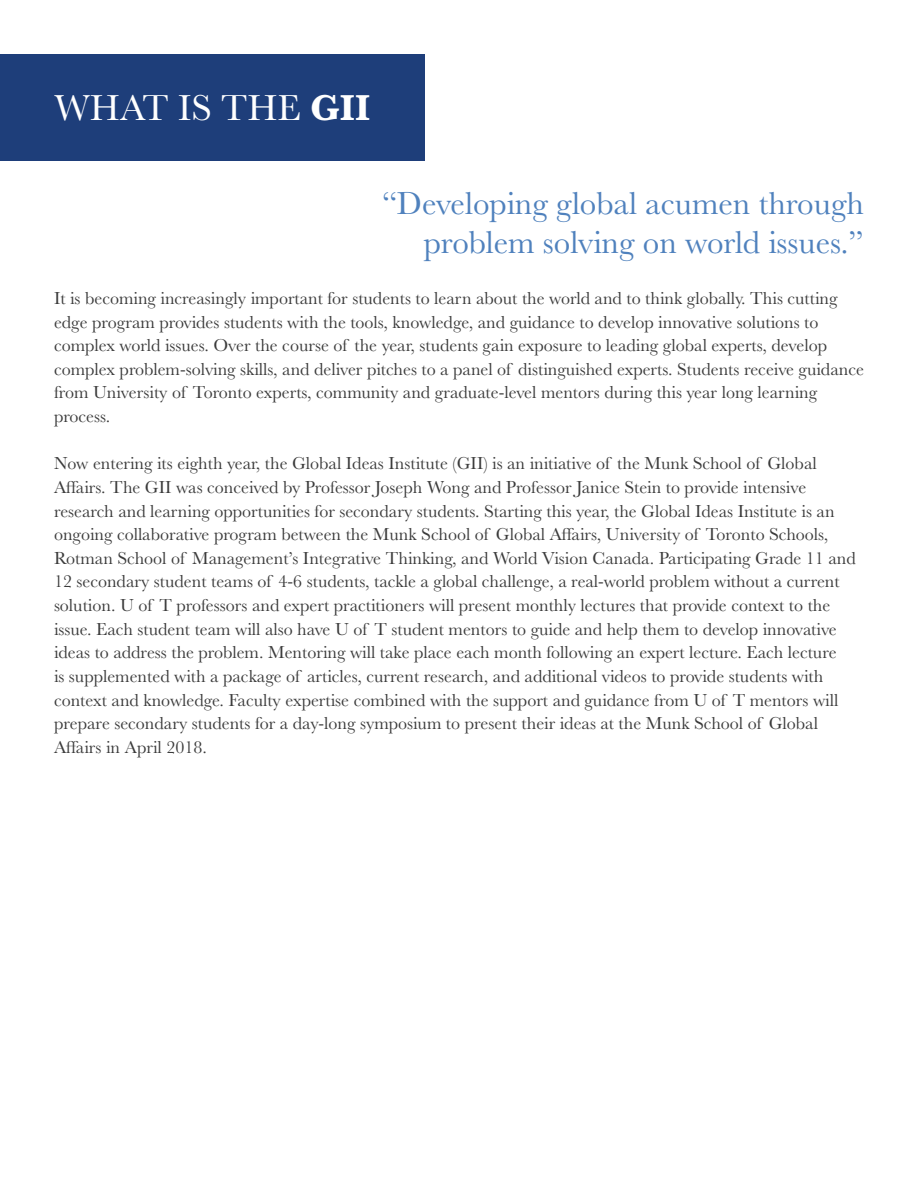
<style>
.page{position:relative;width:918px;height:1188px;background:#fff}
.page>*{position:absolute;margin:0;border:0;box-sizing:border-box;transform-origin:0 0}
.t1{font:37.5px "Baskerville MT Std";color:#fff}
.t2{font:33px/39.6px "Baskerville MT Std";color:#4f81bd;text-align:right}
.t3{font:18px/23.7px "Baskerville MT Std";color:#3b3b3b}
.s1{font-weight:700}
</style>
<div class="page">
<div style="left:0;top:54px;width:425px;height:106px;background:#1e3e7a"></div>
<p class="t1" style="left:54px;top:86px;width:317px">WHAT IS THE <span class="s1">GII</span></p>
<p class="t2" style="left:382px;top:183px;width:484px">“Developing global acumen through problem solving on world issues.”</p>
<p class="t3" style="left:54px;top:286px;width:811px">It is becoming increasingly important for students to learn about the world and to think globally. This cutting edge program provides students with the tools, knowledge, and guidance to develop innovative solutions to complex world issues. Over the course of the year, students gain exposure to leading global experts, develop complex problem-solving skills, and deliver pitches to a panel of distinguished experts. Students receive guidance from University of Toronto experts, community and graduate-level mentors during this year long learning process.</p>
<p class="t3" style="left:54px;top:452px;width:803px">Now entering its eighth year, the Global Ideas Institute (GII) is an initiative of the Munk School of Global Affairs. The GII was conceived by Professor Joseph Wong and Professor Janice Stein to provide intensive research and learning opportunities for secondary students. Starting this year, the Global Ideas Institute is an ongoing collaborative program between the Munk School of Global Affairs, University of Toronto Schools, Rotman School of Management’s Integrative Thinking, and World Vision Canada. Participating Grade 11 and 12 secondary student teams of 4-6 students, tackle a global challenge, a real-world problem without a current solution. U of T professors and expert practitioners will present monthly lectures that provide context to the issue. Each student team will also have U of T student mentors to guide and help them to develop innovative ideas to address the problem. Mentoring will take place each month following an expert lecture. Each lecture<br>is supplemented with a package of articles, current research, and additional videos to provide students with context and knowledge. Faculty expertise combined with the support and guidance from U of T mentors will prepare secondary students for a day-long symposium to present their ideas at the Munk School of Global Affairs in April 2018.</p>
</div>
